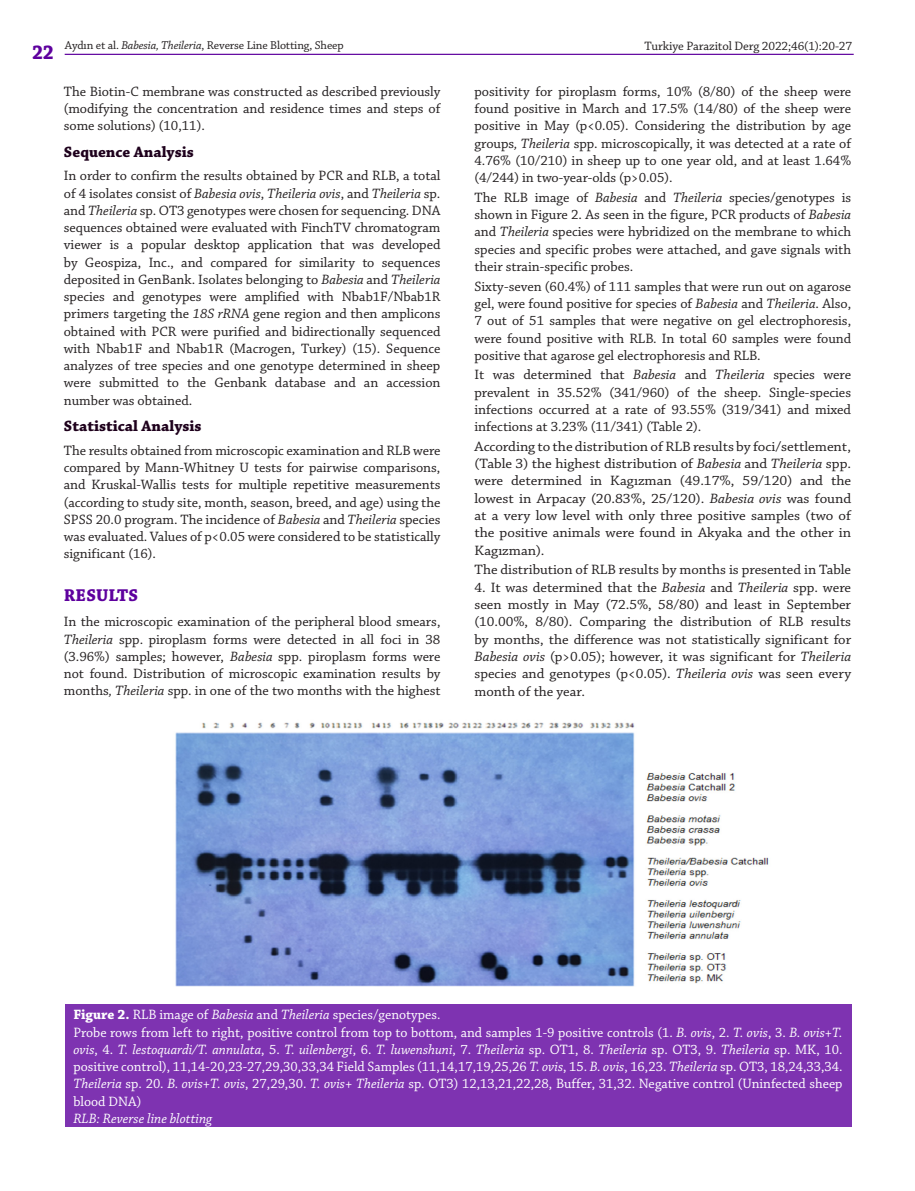
<style>
.page{position:relative;width:915px;height:1191px;background:#fff}
.page>*{position:absolute;margin:0;border:0;box-sizing:border-box;transform-origin:0 0}
.t1{font:700 21px "Chaparral Pro";color:#5e009e;scale:.92 1}
.ARA_BASLIK{font:700 18px "Chaparral Pro";letter-spacing:.015em;color:#5e009e}
.BOLD{font:700 15.75px "Chaparral Pro";color:#1e001c}
.YAZI{font:14.25px/17.2px "Chaparral Pro";letter-spacing:-.005em;color:#231f20;text-align:justify}
.RESIM-ALTI{font:14.25px/17.2px "Chaparral Pro";color:#fff;text-align:justify}
.YAZI-2{font:14.25px/17.2px "Chaparral Pro";letter-spacing:-.005em;color:#231f20;text-align:justify;scale:1.05 1}
.RESIM-ALTI-2{font:italic 14.25px "Chaparral Pro";color:#fff}
.t2{font:12.75px "Chaparral Pro";letter-spacing:-.01em;color:#231f20}
.t3{font:12px "Chaparral Pro";letter-spacing:-.01em;color:#231f20}
.s1{font-style:italic}
.s2{font-weight:700}
</style>
<div class="page">
<hr style="left:65px;top:54px;width:788px;height:1px;background:#5e009e">
<div style="left:65px;top:1004px;width:785px;height:123px;background:#7e33b1"></div>
<img style="left:175px;top:722px;width:594px;height:265px">
<h1 class="t1" style="left:32px;top:40px;width:25px">22</h1>
<p class="t3" style="left:65px;top:39px;width:280px">Aydın et al. <span class="s1">Babesia, Theileria</span>, Reverse Line Blotting, Sheep</p>
<p class="YAZI" style="left:64px;top:83px;width:378px">The Biotin-C membrane was constructed as described previously (modifying the concentration and residence times and steps of some solutions) (10,11).</p>
<p class="BOLD" style="left:64px;top:142px;width:131px">Sequence Analysis</p>
<p class="YAZI" style="left:64px;top:168px;width:378px">In order to confirm the results obtained by PCR and RLB, a total of 4 isolates consist of <span class="s1">Babesia ovis</span>, <span class="s1">Theileria ovis</span>, and <span class="s1">Theileria</span> sp. and <span class="s1">Theileria</span> sp. OT3 genotypes were chosen for sequencing. DNA sequences obtained were evaluated with FinchTV chromatogram viewer is a popular desktop application that was developed by Geospiza, Inc., and compared for similarity to sequences deposited in GenBank. Isolates belonging to <span class="s1">Babesia</span> and <span class="s1">Theileria </span>species and genotypes were amplified with Nbab1F/Nbab1R primers targeting the <span class="s1">18S rRNA</span> gene region and then amplicons obtained with PCR were purified and bidirectionally sequenced with Nbab1F and Nbab1R (Macrogen, Turkey) (15). Sequence analyzes of tree species and one genotype determined in sheep were submitted to the Genbank database and an accession number was obtained.</p>
<p class="BOLD" style="left:64px;top:417px;width:139px">Statistical Analysis</p>
<p class="YAZI" style="left:64px;top:442px;width:378px">The results obtained from microscopic examination and RLB were compared by Mann-Whitney U tests for pairwise comparisons, and Kruskal-Wallis tests for multiple repetitive measurements (according to study site, month, season, breed, and age) using the SPSS 20.0 program. The incidence of <span class="s1">Babesia</span> and <span class="s1">Theileria</span> species was evaluated. Values of p&lt;0.05 were considered to be statistically significant (16).</p>
<p class="ARA_BASLIK" style="left:64px;top:584px;width:76px">RESULTS</p>
<p class="YAZI" style="left:64px;top:614px;width:378px">In the microscopic examination of the peripheral blood smears, <span class="s1">Theileria</span> spp. piroplasm forms were detected in all foci in 38 (3.96%) samples; however, <span class="s1">Babesia</span> spp. piroplasm forms were not found. Distribution of microscopic examination results by months<span class="s1">, Theileria</span> spp. in one of the two months with the highest</p>
<p class="t2" style="left:644px;top:39px;width:209px">Turkiye Parazitol Derg 2022;46(1):20-27</p>
<p class="YAZI" style="left:474px;top:83px;width:378px">positivity for piroplasm forms, 10% (8/80) of the sheep were found positive in March and 17.5% (14/80) of the sheep were positive in May (p&lt;0.05). Considering the distribution by age groups<span class="s1">, Theileria</span> spp. microscopically, it was detected at a rate of 4.76% (10/210) in sheep up to one year old, and at least 1.64% (4/244) in two-year-olds (p&gt;0.05).</p>
<p class="YAZI" style="left:474px;top:189px;width:378px">The RLB image of <span class="s1">Babesia</span> and <span class="s1">Theileria</span> species/genotypes is shown in Figure 2. As seen in the figure, PCR products of <span class="s1">Babesia </span>and <span class="s1">Theileria</span> species were hybridized on the membrane to which species and specific probes were attached, and gave signals with their strain-specific probes.</p>
<p class="YAZI" style="left:474px;top:278px;width:378px">Sixty-seven (60.4%) of 111 samples that were run out on agarose gel, were found positive for species of <span class="s1">Babesia</span> and <span class="s1">Theileria</span>. Also, 7 out of 51 samples that were negative on gel electrophoresis, were found positive with RLB. In total 60 samples were found positive that agarose gel electrophoresis and RLB.</p>
<p class="YAZI" style="left:474px;top:367px;width:378px">It was determined that <span class="s1">Babesia</span> and <span class="s1">Theileria</span> species were prevalent in 35.52% (341/960) of the sheep. Single-species infections occurred at a rate of 93.55% (319/341) and mixed infections at 3.23% (11/341) (Table 2).</p>
<p class="YAZI-2" style="left:474px;top:438px;width:360px">According to the distribution of RLB results by foci/settlement, (Table 3) the highest distribution of <span class="s1">Babesia</span> and <span class="s1">Theileria</span> spp. were determined in Kagızman (49.17%, 59/120) and the lowest in Arpacay (20.83%, 25/120). <span class="s1">Babesia ovis</span> was found at a very low level with only three positive samples (two of the positive animals were found in Akyaka and the other in Kagızman).</p>
<p class="YAZI" style="left:474px;top:561px;width:378px">The distribution of RLB results by months is presented in Table</p>
<p class="YAZI" style="left:474px;top:579px;width:378px">4. It was determined that the <span class="s1">Babesia</span> and <span class="s1">Theileria</span> spp. were seen mostly in May (72.5%, 58/80) and least in September (10.00%, 8/80). Comparing the distribution of RLB results by months, the difference was not statistically significant for <span class="s1">Babesia ovis</span> (p&gt;0.05); however, it was significant for <span class="s1">Theileria </span>species and genotypes (p&lt;0.05). <span class="s1">Theileria ovis</span> was seen every month of the year.</p>
<p class="RESIM-ALTI" style="left:73px;top:1006px;width:368px"><span class="s2">Figure 2.</span> RLB image of <span class="s1">Babesia</span> and <span class="s1">Theileria</span> species/genotypes.</p>
<p class="RESIM-ALTI" style="left:73px;top:1024px;width:770px">Probe rows from left to right, positive control from top to bottom, and samples 1-9 positive controls (1. <span class="s1">B. ovis</span>, 2. <span class="s1">T. ovis</span>, 3. <span class="s1">B. ovis</span>+<span class="s1">T. ovis</span>, 4. <span class="s1">T. lestoquardi/T. annulata</span>, 5. <span class="s1">T. uilenbergi</span>, 6. <span class="s1">T. luwenshuni</span>, 7. <span class="s1">Theileria</span> sp. OT1, 8. <span class="s1">Theileria</span> sp. OT3, 9. <span class="s1">Theileria</span> sp. MK, 10. positive control), 11,14-20,23-27,29,30,33,34 Field Samples (11,14,17,19,25,26 <span class="s1">T. ovis</span>, 15. <span class="s1">B. ovis</span>, 16,23. <span class="s1">Theileria</span> sp. OT3, 18,24,33,34.<br><span class="s1">Theileria</span> sp. 20. <span class="s1">B. ovis</span>+<span class="s1">T. ovis</span>, 27,29,30. <span class="s1">T. ovis</span>+ <span class="s1">Theileria</span> sp. OT3) 12,13,21,22,28, Buffer, 31,32. Negative control (Uninfected sheep blood DNA)</p>
<p class="RESIM-ALTI-2" style="left:73px;top:1110px;width:140px">RLB: Reverse line blotting</p>
</div>
